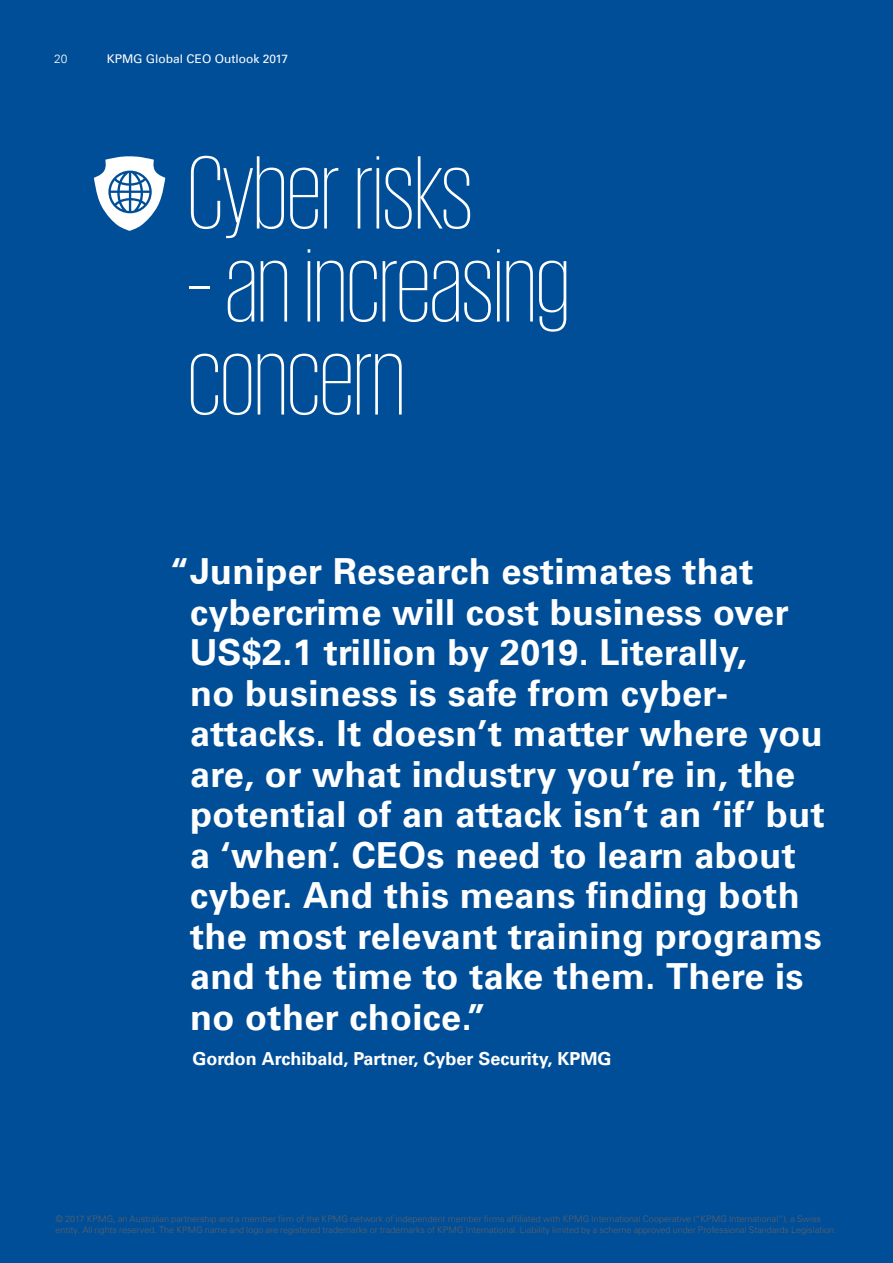
<style>
.page{position:relative;width:893px;height:1263px;background:#004e98}
.page>*{position:absolute;margin:0;border:0;box-sizing:border-box;transform-origin:0 0}
.t1{font:200 106.5px/93px "KPMG";color:#fff}
.t2{font:700 36px/40.5px "Universfor KPMG";letter-spacing:.01em;color:#fff}
.t3{font:700 18px "Universfor KPMG";color:#fff}
.t4{font:12px "Universfor KPMG";color:#fff}
.t5{font:300 12px "Universfor KPMG";color:#fff}
.t6{font:300 9px/10.8px "Universfor KPMG";color:#5e6168}
</style>
<div class="page">
<svg style="left:94px;top:156px;width:71px;height:75px"></svg>
<p class="t5" style="left:54px;top:51px;width:15px">20</p>
<p class="t4" style="left:107px;top:51px;width:183px">KPMG Global CEO Outlook 2017</p>
<h1 class="t1" style="left:188px;top:144px;width:287px">Cyber risks</h1>
<h1 class="t1" style="left:188px;top:237px;width:383px">– an increasing concern</h1>
<p class="t2" style="left:190px;top:551px;width:636px;text-indent:-20px">“Juniper Research estimates that cybercrime will cost business over US$2.1 trillion by 2019. Literally,<br>no business is safe from cyber&shy;attacks. It doesn’t matter where you are, or what industry you’re in, the potential of an attack isn’t an ‘if’ but a ‘when’. CEOs need to learn about cyber. And this means finding both the most relevant training programs and the time to take them. There is no other choice.”</p>
<p class="t3" style="left:192px;top:1048px;width:421px">Gordon Archibald, Partner, Cyber Security, KPMG</p>
<p class="t6" style="left:55px;top:1214px;width:783px">© 2017 KPMG, an Australian partnership and a member firm of the KPMG network of independent member firms affiliated with KPMG International Cooperative (“KPMG International”), a Swiss entity. All rights reserved. The KPMG name and logo are registered trademarks or trademarks of KPMG International. Liability limited by a scheme approved under Professional Standards Legislation.</p>
</div>
